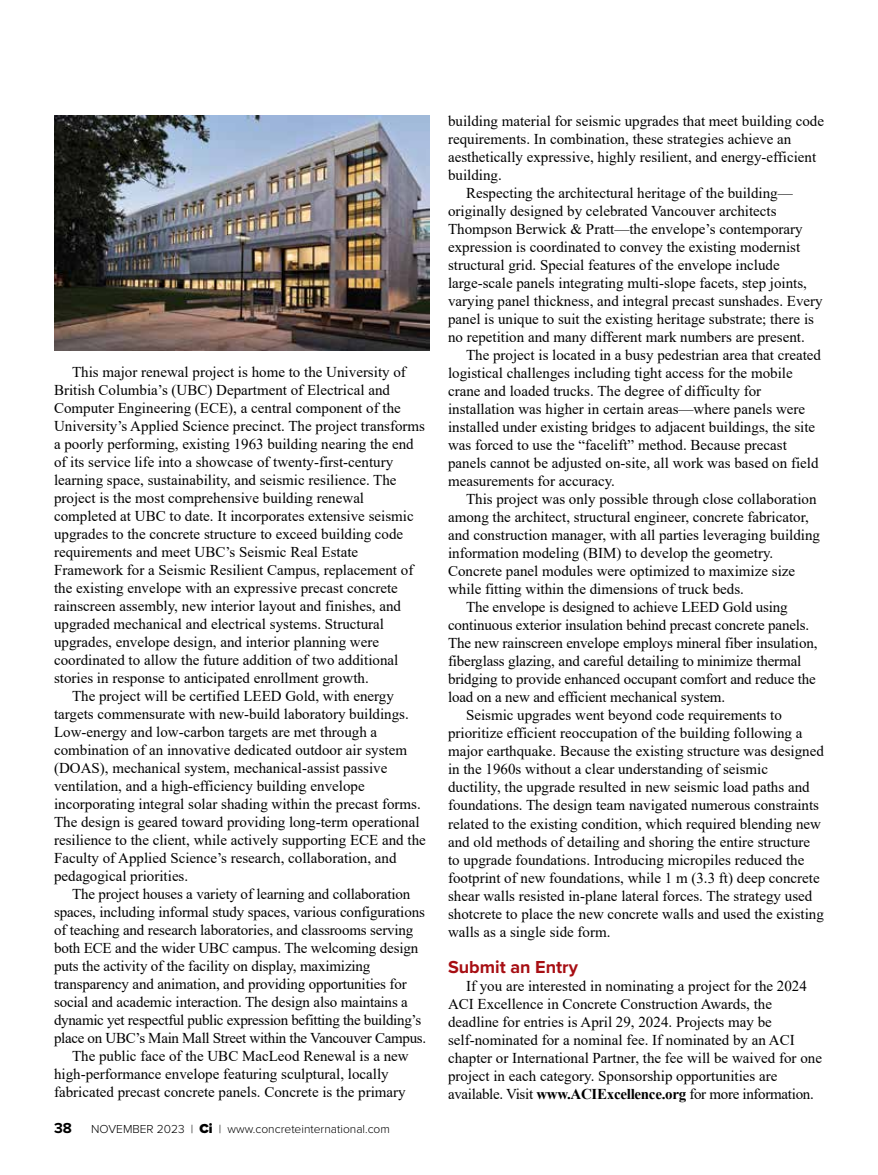
<style>
.page{position:relative;width:878px;height:1175px;background:#fff}
.page>*{position:absolute;margin:0;border:0;box-sizing:border-box;transform-origin:0 0}
.t1{font:700 18px "Proxima Nova";color:#a70e13}
.t2{font:15px/18px "Times New Roman";color:#000}
.t3{font:15px "Times New Roman";letter-spacing:-.02em;color:#000}
.t4{font:700 15px "Proxima Nova";color:#000}
.t5{font:300 12px "Proxima Nova";color:#000}
.s1{font-weight:900;font-size:13.5px}
.s2{font-weight:700}
</style>
<div class="page">
<img style="left:54px;top:116px;width:376px;height:234px">
<p class="t2" style="left:72px;top:362px;width:335px">This major renewal project is home to the University of</p>
<p class="t2" style="left:54px;top:380px;width:337px">British Columbia’s (UBC) Department of Electrical and</p>
<p class="t2" style="left:54px;top:398px;width:348px">Computer Engineering (ECE), a central component of the</p>
<p class="t2" style="left:54px;top:416px;width:372px">University’s Applied Science precinct. The project transforms</p>
<p class="t2" style="left:54px;top:434px;width:361px">a poorly performing, existing 1963 building nearing the end</p>
<p class="t2" style="left:54px;top:452px;width:341px">of its service life into a showcase of twenty-first-century</p>
<p class="t2" style="left:54px;top:470px;width:344px">learning space, sustainability, and seismic resilience. The</p>
<p class="t2" style="left:54px;top:488px;width:311px">project is the most comprehensive building renewal</p>
<p class="t2" style="left:54px;top:506px;width:361px">completed at UBC to date. It incorporates extensive seismic</p>
<p class="t2" style="left:54px;top:524px;width:351px">upgrades to the concrete structure to exceed building code</p>
<p class="t2" style="left:54px;top:542px;width:306px">requirements and meet UBC’s Seismic Real Estate</p>
<p class="t2" style="left:54px;top:560px;width:361px">Framework for a Seismic Resilient Campus, replacement of</p>
<p class="t2" style="left:54px;top:578px;width:345px">the existing envelope with an expressive precast concrete</p>
<p class="t2" style="left:54px;top:596px;width:348px">rainscreen assembly, new interior layout and finishes, and</p>
<p class="t2" style="left:54px;top:614px;width:331px">upgraded mechanical and electrical systems. Structural</p>
<p class="t2" style="left:54px;top:632px;width:326px">upgrades, envelope design, and interior planning were</p>
<p class="t2" style="left:54px;top:650px;width:346px">coordinated to allow the future addition of two additional</p>
<p class="t2" style="left:54px;top:668px;width:316px">stories in response to anticipated enrollment growth.</p>
<p class="t2" style="left:72px;top:686px;width:323px">The project will be certified LEED Gold, with energy</p>
<p class="t2" style="left:54px;top:704px;width:356px">targets commensurate with new-build laboratory buildings.</p>
<p class="t2" style="left:54px;top:722px;width:325px">Low-energy and low-carbon targets are met through a</p>
<p class="t2" style="left:54px;top:740px;width:354px">combination of an innovative dedicated outdoor air system</p>
<p class="t2" style="left:54px;top:758px;width:335px">(DOAS), mechanical system, mechanical-assist passive</p>
<p class="t2" style="left:54px;top:776px;width:312px">ventilation, and a high-efficiency building envelope</p>
<p class="t2" style="left:54px;top:794px;width:368px">incorporating integral solar shading within the precast forms.</p>
<p class="t2" style="left:54px;top:812px;width:367px">The design is geared toward providing long-term operational</p>
<p class="t2" style="left:54px;top:830px;width:373px">resilience to the client, while actively supporting ECE and the</p>
<p class="t2" style="left:54px;top:848px;width:344px">Faculty of Applied Science’s research, collaboration, and</p>
<p class="t2" style="left:54px;top:866px;width:136px">pedagogical priorities.</p>
<p class="t2" style="left:72px;top:884px;width:340px">The project houses a variety of learning and collaboration</p>
<p class="t2" style="left:54px;top:902px;width:372px">spaces, including informal study spaces, various configurations</p>
<p class="t2" style="left:54px;top:920px;width:361px">of teaching and research laboratories, and classrooms serving</p>
<p class="t2" style="left:54px;top:938px;width:366px">both ECE and the wider UBC campus. The welcoming design</p>
<p class="t2" style="left:54px;top:956px;width:318px">puts the activity of the facility on display, maximizing</p>
<p class="t2" style="left:54px;top:974px;width:354px">transparency and animation, and providing opportunities for</p>
<p class="t2" style="left:54px;top:992px;width:355px">social and academic interaction. The design also maintains a</p>
<p class="t3" style="left:54px;top:1009px;width:369px">dynamic yet respectful public expression befitting the building’s</p>
<p class="t3" style="left:54px;top:1027px;width:374px">place on UBC’s Main Mall Street within the Vancouver Campus.</p>
<p class="t2" style="left:72px;top:1046px;width:338px">The public face of the UBC MacLeod Renewal is a new</p>
<p class="t2" style="left:54px;top:1064px;width:336px">high-performance envelope featuring sculptural, locally</p>
<p class="t2" style="left:54px;top:1082px;width:353px">fabricated precast concrete panels. Concrete is the primary</p>
<p class="t4" style="left:54px;top:1116px;width:19px">38</p>
<p class="t5" style="left:91px;top:1119px;width:300px">NOVEMBER 2023 | <span class="s1">Ci</span> | www.concreteinternational.com</p>
<p class="t2" style="left:448px;top:112px;width:377px">building material for seismic upgrades that meet building code</p>
<p class="t2" style="left:448px;top:130px;width:345px">requirements. In combination, these strategies achieve an</p>
<p class="t2" style="left:448px;top:148px;width:370px">aesthetically expressive, highly resilient, and energy-efficient</p>
<p class="t2" style="left:448px;top:166px;width:55px">building.</p>
<p class="t2" style="left:466px;top:184px;width:328px">Respecting the architectural heritage of the building—</p>
<p class="t2" style="left:448px;top:202px;width:330px">originally designed by celebrated Vancouver architects</p>
<p class="t2" style="left:448px;top:220px;width:356px">Thompson Berwick &amp; Pratt—the envelope’s contemporary</p>
<p class="t2" style="left:448px;top:238px;width:354px">expression is coordinated to convey the existing modernist</p>
<p class="t2" style="left:448px;top:256px;width:333px">structural grid. Special features of the envelope include</p>
<p class="t2" style="left:448px;top:274px;width:360px">large-scale panels integrating multi-slope facets, step joints,</p>
<p class="t2" style="left:448px;top:292px;width:376px">varying panel thickness, and integral precast sunshades. Every</p>
<p class="t2" style="left:448px;top:310px;width:367px">panel is unique to suit the existing heritage substrate; there is</p>
<p class="t2" style="left:448px;top:328px;width:358px">no repetition and many different mark numbers are present.</p>
<p class="t2" style="left:466px;top:346px;width:356px">The project is located in a busy pedestrian area that created</p>
<p class="t2" style="left:448px;top:364px;width:346px">logistical challenges including tight access for the mobile</p>
<p class="t2" style="left:448px;top:382px;width:315px">crane and loaded trucks. The degree of difficulty for</p>
<p class="t2" style="left:448px;top:400px;width:358px">installation was higher in certain areas—where panels were</p>
<p class="t2" style="left:448px;top:418px;width:369px">installed under existing bridges to adjacent buildings, the site</p>
<p class="t2" style="left:448px;top:436px;width:340px">was forced to use the “facelift” method. Because precast</p>
<p class="t2" style="left:448px;top:454px;width:372px">panels cannot be adjusted on-site, all work was based on field</p>
<p class="t2" style="left:448px;top:472px;width:168px">measurements for accuracy.</p>
<p class="t2" style="left:466px;top:490px;width:352px">This project was only possible through close collaboration</p>
<p class="t2" style="left:448px;top:508px;width:362px">among the architect, structural engineer, concrete fabricator,</p>
<p class="t2" style="left:448px;top:526px;width:373px">and construction manager, with all parties leveraging building</p>
<p class="t2" style="left:448px;top:544px;width:327px">information modeling (BIM) to develop the geometry.</p>
<p class="t2" style="left:448px;top:562px;width:349px">Concrete panel modules were optimized to maximize size</p>
<p class="t2" style="left:448px;top:580px;width:297px">while fitting within the dimensions of truck beds.</p>
<p class="t2" style="left:466px;top:598px;width:323px">The envelope is designed to achieve LEED Gold using</p>
<p class="t2" style="left:448px;top:616px;width:363px">continuous exterior insulation behind precast concrete panels.</p>
<p class="t2" style="left:448px;top:634px;width:371px">The new rainscreen envelope employs mineral fiber insulation,</p>
<p class="t2" style="left:448px;top:652px;width:355px">fiberglass glazing, and careful detailing to minimize thermal</p>
<p class="t2" style="left:448px;top:670px;width:369px">bridging to provide enhanced occupant comfort and reduce the</p>
<p class="t2" style="left:448px;top:688px;width:279px">load on a new and efficient mechanical system.</p>
<p class="t2" style="left:466px;top:706px;width:317px">Seismic upgrades went beyond code requirements to</p>
<p class="t2" style="left:448px;top:724px;width:356px">prioritize efficient reoccupation of the building following a</p>
<p class="t2" style="left:448px;top:742px;width:377px">major earthquake. Because the existing structure was designed</p>
<p class="t2" style="left:448px;top:760px;width:321px">in the 1960s without a clear understanding of seismic</p>
<p class="t2" style="left:448px;top:778px;width:363px">ductility, the upgrade resulted in new seismic load paths and</p>
<p class="t2" style="left:448px;top:796px;width:372px">foundations. The design team navigated numerous constraints</p>
<p class="t2" style="left:448px;top:814px;width:374px">related to the existing condition, which required blending new</p>
<p class="t2" style="left:448px;top:832px;width:364px">and old methods of detailing and shoring the entire structure</p>
<p class="t2" style="left:448px;top:850px;width:358px">to upgrade foundations. Introducing micropiles reduced the</p>
<p class="t2" style="left:448px;top:868px;width:373px">footprint of new foundations, while 1 m (3.3 ft) deep concrete</p>
<p class="t2" style="left:448px;top:886px;width:366px">shear walls resisted in-plane lateral forces. The strategy used</p>
<p class="t2" style="left:448px;top:904px;width:377px">shotcrete to place the new concrete walls and used the existing</p>
<p class="t2" style="left:448px;top:922px;width:164px">walls as a single side form.</p>
<p class="t1" style="left:448px;top:953px;width:131px">Submit an Entry</p>
<p class="t2" style="left:448px;top:976px;width:375px;text-indent:18px">If you are interested in nominating a project for the 2024<br>ACI Excellence in Concrete Construction Awards, the deadline for entries is April 29, 2024. Projects may be self-nominated for a nominal fee. If nominated by an ACI chapter or International Partner, the fee will be waived for one project in each category. Sponsorship opportunities are available. Visit <span class="s2">www.ACIExcellence.org</span> for more information.</p>
</div>
